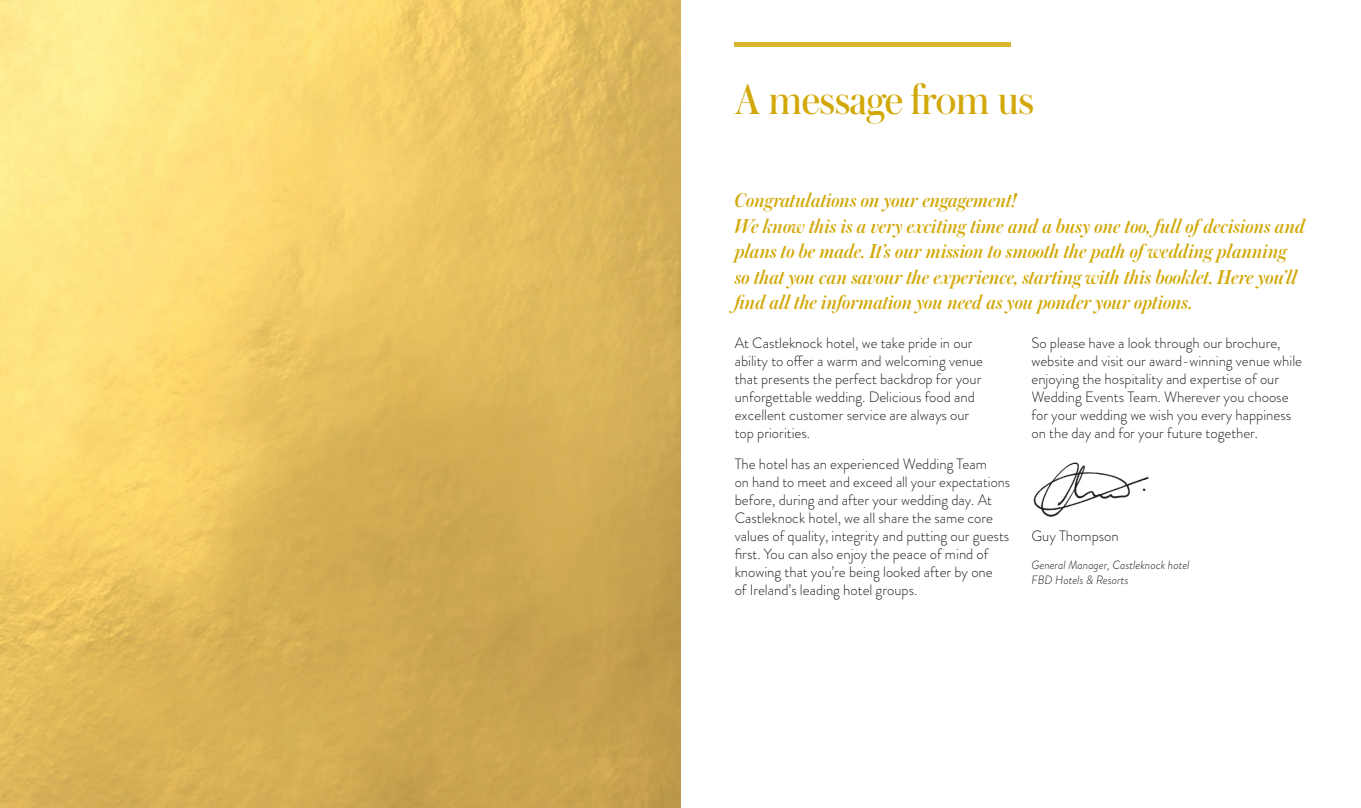
<style>
.page{position:relative;width:1361px;height:808px;background:#fff}
.page>*{position:absolute;margin:0;border:0;box-sizing:border-box;transform-origin:0 0}
.t1{font:45px "Austin";letter-spacing:-.01em;color:#d2a808}
.t2{font:italic 500 21px/25.5px "Austin";color:#d2a808}
.t3{font:300 15px/18px "Brandon Grotesque";color:#231f20}
.t4{font:italic 300 12px/15px "Brandon Grotesque";color:#231f20}
</style>
<div class="page">
<hr style="left:734px;top:43px;width:277px;height:4px;background:#d8b52d">
<img style="left:0;top:0;width:680px;height:808px">
<img style="left:1033px;top:462px;width:116px;height:55px">
<h1 class="t1" style="left:735px;top:68px;width:301px">A message from us</h1>
<p class="t2" style="left:735px;top:187px;width:572px">Congratulations on your engagement!<br>We know this is a very exciting time and a busy one too, full of decisions and plans to be made. It’s our mission to smooth the path of wedding planning so that you can savour the experience, starting with this booklet. Here you’ll find all the information you need as you ponder your options.</p>
<p class="t3" style="left:735px;top:334px;width:250px">At Castleknock hotel, we take pride in our ability to offer a warm and welcoming venue that presents the perfect backdrop for your unforgettable wedding. Delicious food and excellent customer service are always our top priorities.</p>
<p class="t3" style="left:735px;top:455px;width:277px">The hotel has an experienced Wedding Team<br>on hand to meet and exceed all your expectations before, during and after your wedding day. At Castleknock hotel, we all share the same core values of quality, integrity and putting our guests first. You can also enjoy the peace of mind of knowing that you’re being looked after by one<br>of Ireland’s leading hotel groups.</p>
<p class="t3" style="left:1031px;top:334px;width:272px">So please have a look through our brochure, website and visit our award-winning venue while enjoying the hospitality and expertise of our Wedding Events Team. Wherever you choose for your wedding we wish you every happiness on the day and for your future together.</p>
<p class="t3" style="left:1031px;top:527px;width:89px">Guy Thompson</p>
<p class="t4" style="left:1031px;top:557px;width:160px">General Manager, Castleknock hotel<br>FBD Hotels &amp; Resorts</p>
</div>
